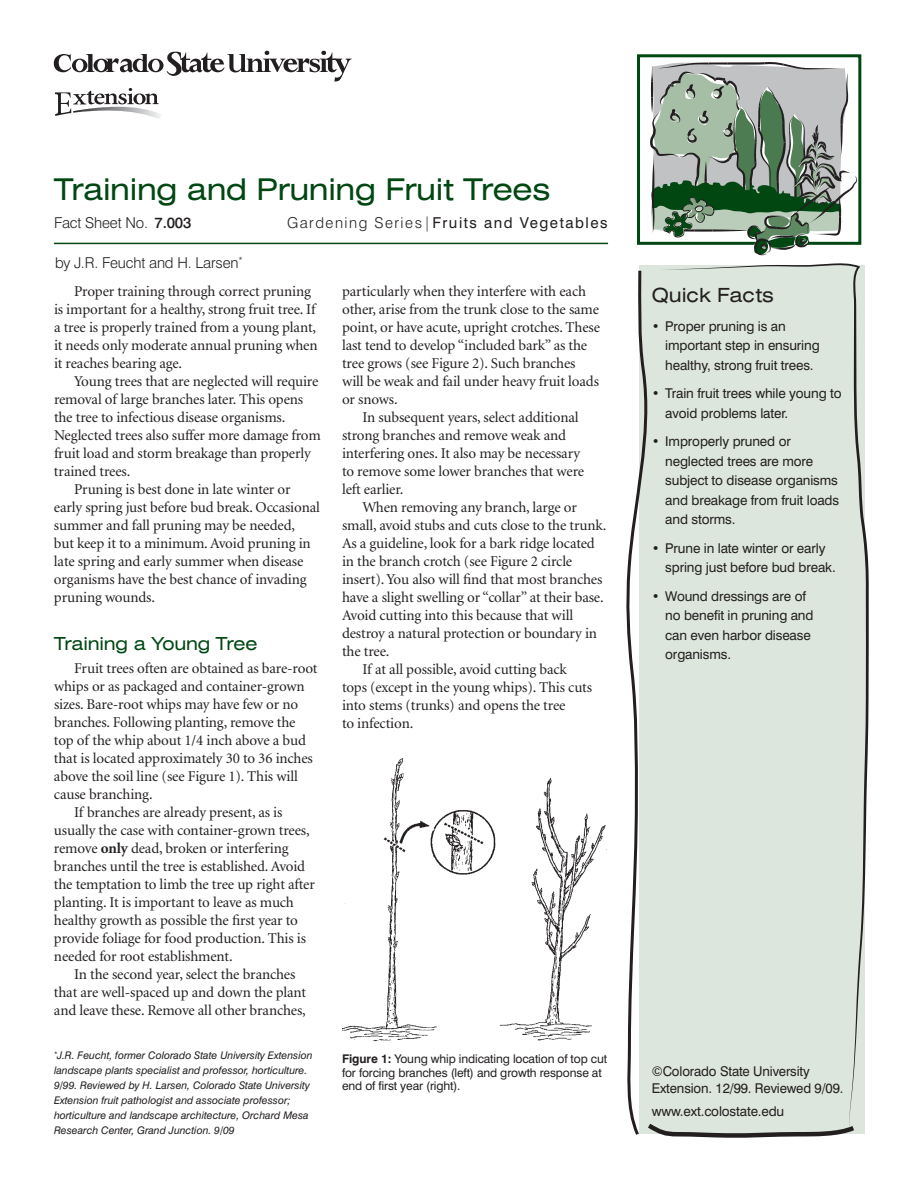
<style>
.page{position:relative;width:918px;height:1188px;background:#fff}
.page>*{position:absolute;margin:0;border:0;box-sizing:border-box;transform-origin:0 0}
.t1{font:expanded 30px "Swiss 721 BT";letter-spacing:-.01em;color:#004712}
.t2{font:expanded 19.5px "Swiss 721 BT";color:#231f20}
.t3{font:expanded 18px "Swiss 721 BT";letter-spacing:-.01em;color:#004712}
.t4{font:15px/18px "Minion";letter-spacing:-.01em;color:#231f20}
.t5{font:300 15px "Swiss 721 BT";letter-spacing:-.01em;color:#231f20}
.t6{font:15px "Swiss 721 BT";letter-spacing:.1em;color:#231f20}
.t7{font:13.5px/19.5px "Swiss 721 BT";letter-spacing:-.01em;color:#231f20}
.t8{font:12px/13.5px "Swiss 721 BT";letter-spacing:-.01em;color:#231f20}
.t9{font:italic 10.5px/15px "Swiss 721 BT";color:#231f20}
.s1{font-weight:500}
.s2{font-weight:300}
.s3{font-weight:700}
</style>
<div class="page">
<svg style="left:54px;top:51px;width:298px;height:30px"></svg>
<svg style="left:55px;top:88px;width:106px;height:31px"></svg>
<hr style="left:54px;top:243px;width:554px;height:1px;background:#004712">
<div style="left:637px;top:54px;width:224px;height:191px;border:3px solid #004712"></div>
<svg style="left:659px;top:263px;width:210px;height:869px;fill:#dce6dc"></svg>
<svg style="left:626px;top:268px;width:233px;height:870px;background:#dae3da"></svg>
<svg style="left:650px;top:62px;width:207px;height:193px"></svg>
<img style="left:342px;top:758px;width:265px;height:283px">
<h1 class="t1" style="left:54px;top:171px;width:498px">Training and Pruning Fruit Trees</h1>
<p class="t5" style="left:54px;top:214px;width:139px">Fact Sheet No. <span class="s1">7.003</span></p>
<p class="t6" style="left:287px;top:214px;width:322px"><span class="s2">Gardening Series|</span>Fruits and Vegetables</p>
<p class="t5" style="left:55px;top:254px;width:189px">by J.R. Feucht and H. Larsen<sup>*</sup></p>
<p class="t4" style="left:54px;top:283px;width:265px;text-indent:20px">Proper training through correct pruning is important for a healthy, strong fruit tree. If a tree is properly trained from a young plant, it needs only moderate annual pruning when it reaches bearing age.</p>
<p class="t4" style="left:74px;top:373px;width:246px">Young trees that are neglected will require</p>
<p class="t4" style="left:54px;top:391px;width:251px">removal of large branches later. This opens</p>
<p class="t4" style="left:54px;top:409px;width:233px">the tree to infectious disease organisms.</p>
<p class="t4" style="left:54px;top:427px;width:268px">Neglected trees also suffer more damage from</p>
<p class="t4" style="left:54px;top:445px;width:258px">fruit load and storm breakage than properly</p>
<p class="t4" style="left:54px;top:463px;width:78px">trained trees.</p>
<p class="t4" style="left:74px;top:481px;width:218px">Pruning is best done in late winter or</p>
<p class="t4" style="left:54px;top:499px;width:267px">early spring just before bud break. Occasional</p>
<p class="t4" style="left:54px;top:517px;width:243px">summer and fall pruning may be needed,</p>
<p class="t4" style="left:54px;top:535px;width:258px">but keep it to a minimum. Avoid pruning in</p>
<p class="t4" style="left:54px;top:553px;width:251px">late spring and early summer when disease</p>
<p class="t4" style="left:54px;top:571px;width:254px">organisms have the best chance of invading</p>
<p class="t4" style="left:54px;top:589px;width:103px">pruning wounds.</p>
<p class="t3" style="left:54px;top:633px;width:205px">Training a Young Tree</p>
<p class="t4" style="left:74px;top:660px;width:245px">Fruit trees often are obtained as bare-root</p>
<p class="t4" style="left:54px;top:678px;width:252px">whips or as packaged and container-grown</p>
<p class="t4" style="left:54px;top:696px;width:246px">sizes. Bare-root whips may have few or no</p>
<p class="t4" style="left:54px;top:714px;width:243px">branches. Following planting, remove the</p>
<p class="t4" style="left:54px;top:732px;width:253px">top of the whip about 1/4 inch above a bud</p>
<p class="t4" style="left:54px;top:750px;width:260px">that is located approximately 30 to 36 inches</p>
<p class="t4" style="left:54px;top:768px;width:245px">above the soil line (see Figure 1). This will</p>
<p class="t4" style="left:54px;top:786px;width:100px">cause branching.</p>
<p class="t4" style="left:74px;top:804px;width:210px">If branches are already present, as is</p>
<p class="t4" style="left:54px;top:822px;width:257px">usually the case with container-grown trees,</p>
<p class="t4" style="left:54px;top:840px;width:236px">remove <span class="s3">only</span> dead, broken or interfering</p>
<p class="t4" style="left:54px;top:858px;width:253px">branches until the tree is established. Avoid</p>
<p class="t4" style="left:54px;top:876px;width:262px">the temptation to limb the tree up right after</p>
<p class="t4" style="left:54px;top:894px;width:241px">planting. It is important to leave as much</p>
<p class="t4" style="left:54px;top:912px;width:246px">healthy growth as possible the first year to</p>
<p class="t4" style="left:54px;top:930px;width:254px">provide foliage for food production. This is</p>
<p class="t4" style="left:54px;top:948px;width:180px">needed for root establishment.</p>
<p class="t4" style="left:74px;top:966px;width:223px">In the second year, select the branches</p>
<p class="t4" style="left:54px;top:984px;width:254px">that are well-spaced up and down the plant</p>
<p class="t4" style="left:54px;top:1002px;width:253px">and leave these. Remove all other branches,</p>
<p class="t9" style="left:54px;top:1048px;width:260px"><sup>*</sup>J.R. Feucht, former Colorado State University Extension landscape plants specialist and professor, horticulture.<br>9/99. Reviewed by H. Larsen, Colorado State University Extension fruit pathologist and associate professor; horticulture and landscape architecture, Orchard Mesa Research Center, Grand Junction. 9/09</p>
<p class="t4" style="left:342px;top:283px;width:260px">particularly when they interfere with each other, arise from the trunk close to the same point, or have acute, upright crotches. These last tend to develop “included bark” as the tree grows (see Figure 2). Such branches will be weak and fail under heavy fruit loads or snows.</p>
<p class="t4" style="left:342px;top:409px;width:244px;text-indent:20px">In subsequent years, select additional strong branches and remove weak and interfering ones. It also may be necessary to remove some lower branches that were left earlier.</p>
<p class="t4" style="left:362px;top:499px;width:216px">When removing any branch, large or</p>
<p class="t4" style="left:342px;top:517px;width:266px">small, avoid stubs and cuts close to the trunk.</p>
<p class="t4" style="left:342px;top:535px;width:254px">As a guideline, look for a bark ridge located</p>
<p class="t4" style="left:342px;top:553px;width:232px">in the branch crotch (see Figure 2 circle</p>
<p class="t4" style="left:342px;top:571px;width:262px">insert). You also will find that most branches</p>
<p class="t4" style="left:342px;top:589px;width:263px">have a slight swelling or “collar” at their base.</p>
<p class="t4" style="left:342px;top:607px;width:233px">Avoid cutting into this because that will</p>
<p class="t4" style="left:342px;top:625px;width:257px">destroy a natural protection or boundary in</p>
<p class="t4" style="left:342px;top:643px;width:49px">the tree.</p>
<p class="t4" style="left:362px;top:661px;width:206px">If at all possible, avoid cutting back</p>
<p class="t4" style="left:342px;top:679px;width:251px">tops (except in the young whips). This cuts</p>
<p class="t4" style="left:342px;top:697px;width:225px">into stems (trunks) and opens the tree</p>
<p class="t4" style="left:342px;top:715px;width:73px">to infection.</p>
<p class="t8" style="left:342px;top:1052px;width:267px"><span class="s3">Figure 1:</span> Young whip indicating location of top cut for forcing branches (left) and growth response at end of first year (right).</p>
<h2 class="t2" style="left:652px;top:284px;width:124px">Quick Facts</h2>
<p class="t7" style="left:665px;top:316px;width:156px;text-indent:-14px">• Proper pruning is an important step in ensuring healthy, strong fruit trees.</p>
<p class="t7" style="left:665px;top:384px;width:178px;text-indent:-14px">• Train fruit trees while young to avoid problems later.</p>
<p class="t7" style="left:665px;top:431px;width:175px;text-indent:-14px">• Improperly pruned or neglected trees are more subject to disease organisms and breakage from fruit loads and storms.</p>
<p class="t7" style="left:665px;top:538px;width:172px;text-indent:-14px">• Prune in late winter or early spring just before bud break.</p>
<p class="t7" style="left:665px;top:586px;width:150px;text-indent:-14px">• Wound dressings are of no benefit in pruning and can even harbor disease organisms.</p>
<p class="t7" style="left:652px;top:1063px;width:193px;line-height:16.5px">©Colorado State University<br>Extension. 12/99. Reviewed 9/09.</p>
<p class="t7" style="left:652px;top:1101px;width:134px">www.ext.colostate.edu</p>
</div>
